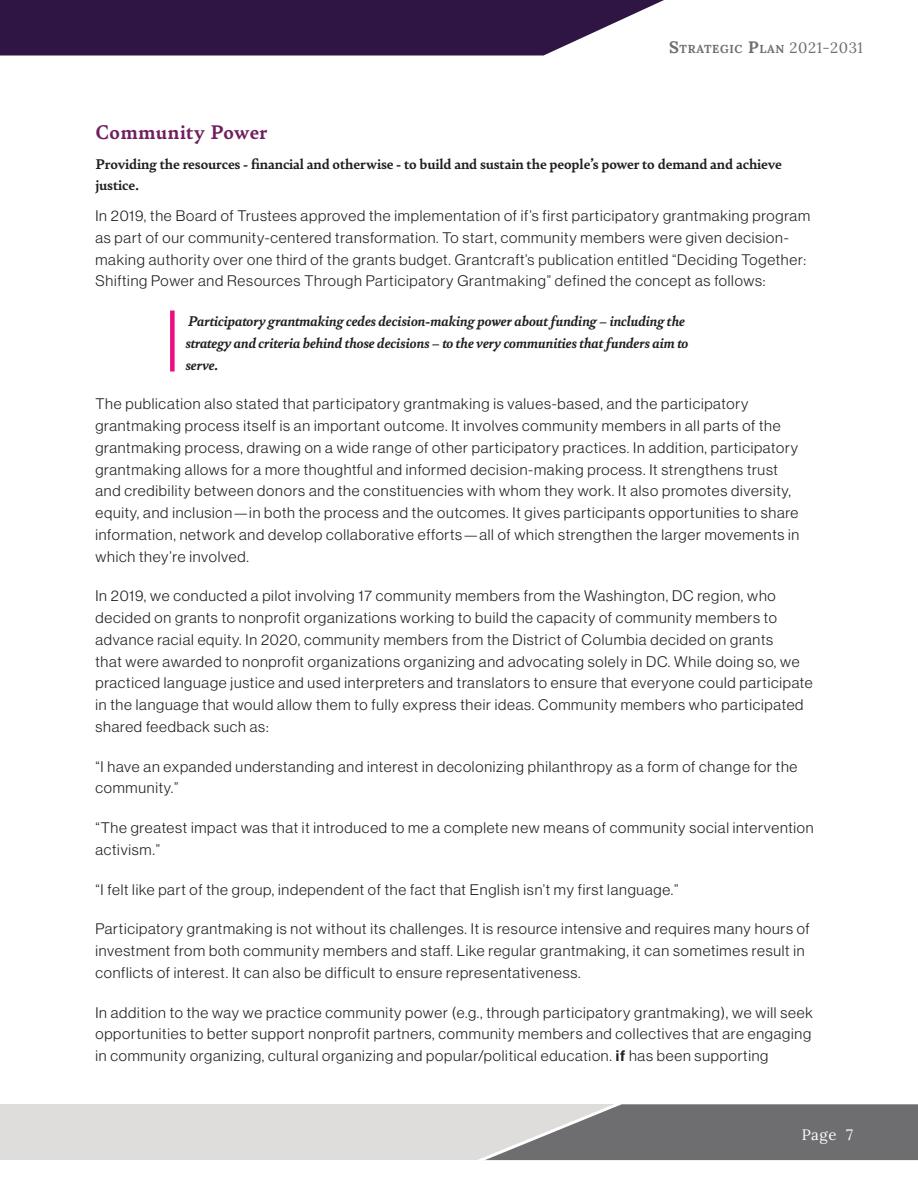
<style>
.page{position:relative;width:918px;height:1188px;background:#fff}
.page>*{position:absolute;margin:0;border:0;box-sizing:border-box;transform-origin:0 0}
.H2{font:700 21px "Bely";letter-spacing:.03em;color:#701e5d}
.Body{font:15px/21.8px "N Haas Grotesk DS Pro 45 Lt";letter-spacing:.05em;color:#231f20}
.Body-2{font:italic 700 15px/21.8px "Bely";letter-spacing:-.005em;color:#231f20;scale:1.04 1}
.subparagraph_level_2{font:700 15px/21.8px "Bely";letter-spacing:-.005em;color:#231f20;scale:1.04 1}
.t1{font:15px "Lora";color:#fff}
.page_number{font:700 11.55px "Lora";letter-spacing:.055em;color:#6e6e70}
.s1{font-size:16.5px}
.s2{font-weight:400;font-size:15px}
.s3{font-family:"N Haas Grotesk DS Pro 65 Md"}
</style>
<div class="page">
<svg style="left:0;top:0;width:664px;height:56px;background:#422c55"></svg>
<div style="left:0;top:1104px;width:615px;height:56px;background:#dedddc"></div>
<svg style="left:478px;top:1104px;width:440px;height:57px"></svg>
<div style="left:170px;top:310px;width:5px;height:62px;background:#ed0c82"></div>
<p class="page_number" style="left:669px;top:39px;width:195px"><span class="s1">S</span>TRATEGIC <span class="s1">P</span>LAN <span class="s2">2021-2031</span></p>
<p class="H2" style="left:95px;top:118px;width:174px">Community Power</p>
<p class="subparagraph_level_2" style="left:95px;top:152px;width:662px">Providing the resources - financial and otherwise - to build and sustain the people’s power to demand and achieve justice.</p>
<p class="Body" style="left:95px;top:205px;width:716px">In 2019, the Board of Trustees approved the implementation of if’s first participatory grantmaking program as part of our community-centered transformation. To start, community members were given decision&shy;making authority over one third of the grants budget. Grantcraft’s publication entitled “Deciding Together:<br>Shifting Power and Resources Through Participatory Grantmaking” defined the concept as follows:</p>
<p class="Body-2" style="left:185px;top:310px;width:485px">Participatory grantmaking cedes decision-making power about funding – including the strategy and criteria behind those decisions – to the very communities that funders aim to serve.</p>
<p class="Body" style="left:95px;top:393px;width:705px">The publication also stated that participatory grantmaking is values-based, and the participatory grantmaking process itself is an important outcome. It involves community members in all parts of the grantmaking process, drawing on a wide range of other participatory practices. In addition, participatory grantmaking allows for a more thoughtful and informed decision-making process. It strengthens trust and credibility between donors and the constituencies with whom they work. It also promotes diversity, equity, and inclusion—in both the process and the outcomes. It gives participants opportunities to share information, network and develop collaborative efforts—all of which strengthen the larger movements in which they’re involved.</p>
<p class="Body" style="left:95px;top:585px;width:719px">In 2019, we conducted a pilot involving 17 community members from the Washington, DC region, who decided on grants to nonprofit organizations working to build the capacity of community members to advance racial equity. In 2020, community members from the District of Columbia decided on grants<br>that were awarded to nonprofit organizations organizing and advocating solely in DC. While doing so, we practiced language justice and used interpreters and translators to ensure that everyone could participate in the language that would allow them to fully express their ideas. Community members who participated shared feedback such as:</p>
<p class="Body" style="left:95px;top:756px;width:704px">“I have an expanded understanding and interest in decolonizing philanthropy as a form of change for the community.”</p>
<p class="Body" style="left:95px;top:817px;width:720px">“The greatest impact was that it introduced to me a complete new means of community social intervention activism.”</p>
<p class="Body" style="left:95px;top:879px;width:585px">“I felt like part of the group, independent of the fact that English isn’t my first language.”</p>
<p class="Body" style="left:95px;top:918px;width:716px">Participatory grantmaking is not without its challenges. It is resource intensive and requires many hours of investment from both community members and staff. Like regular grantmaking, it can sometimes result in conflicts of interest. It can also be difficult to ensure representativeness.</p>
<p class="Body" style="left:95px;top:1002px;width:719px;text-align:justify">In addition to the way we practice community power (e.g., through participatory grantmaking), we will seek opportunities to better support nonprofit partners, community members and collectives that are engaging in community organizing, cultural organizing and popular/political education. <span class="s3">if</span> has been supporting</p>
<p class="t1" style="left:802px;top:1123px;width:53px">Page 7</p>
</div>
